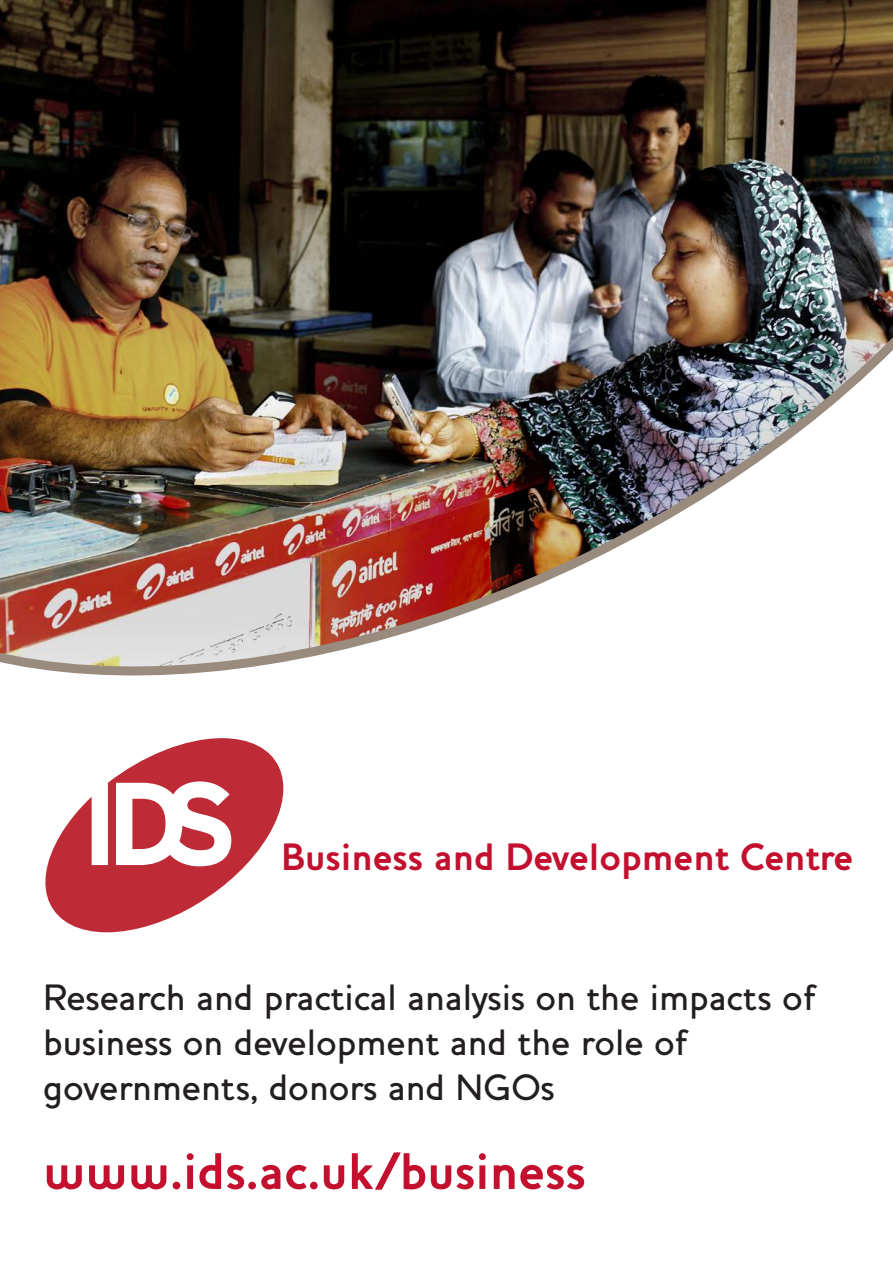
<style>
.page{position:relative;width:893px;height:1263px;background:#fff}
.page>*{position:absolute;margin:0;border:0;box-sizing:border-box;transform-origin:0 0}
.t1{font:700 52.5px "Houschka";color:#c3102f}
.t2{font:700 39px "Houschka";color:#c3102f}
.t3{font:500 37.5px/45px "Houschka";color:#231f20}
</style>
<div class="page">
<img style="left:0;top:0;width:893px;height:676px">
<svg style="left:45px;top:738px;width:239px;height:194px;fill:#be2b36"></svg>
<div style="left:281px;top:832px;width:8px;height:76px;background:#fff"></div>
<p class="t2" style="left:281px;top:833px;width:573px">Business and Development Centre</p>
<p class="t3" style="left:43px;top:975px;width:775px">Research and practical analysis on the impacts of business on development and the role of governments, donors and NGOs</p>
<p class="t1" style="left:43px;top:1140px;width:544px">www.ids.ac.uk/business</p>
</div>
